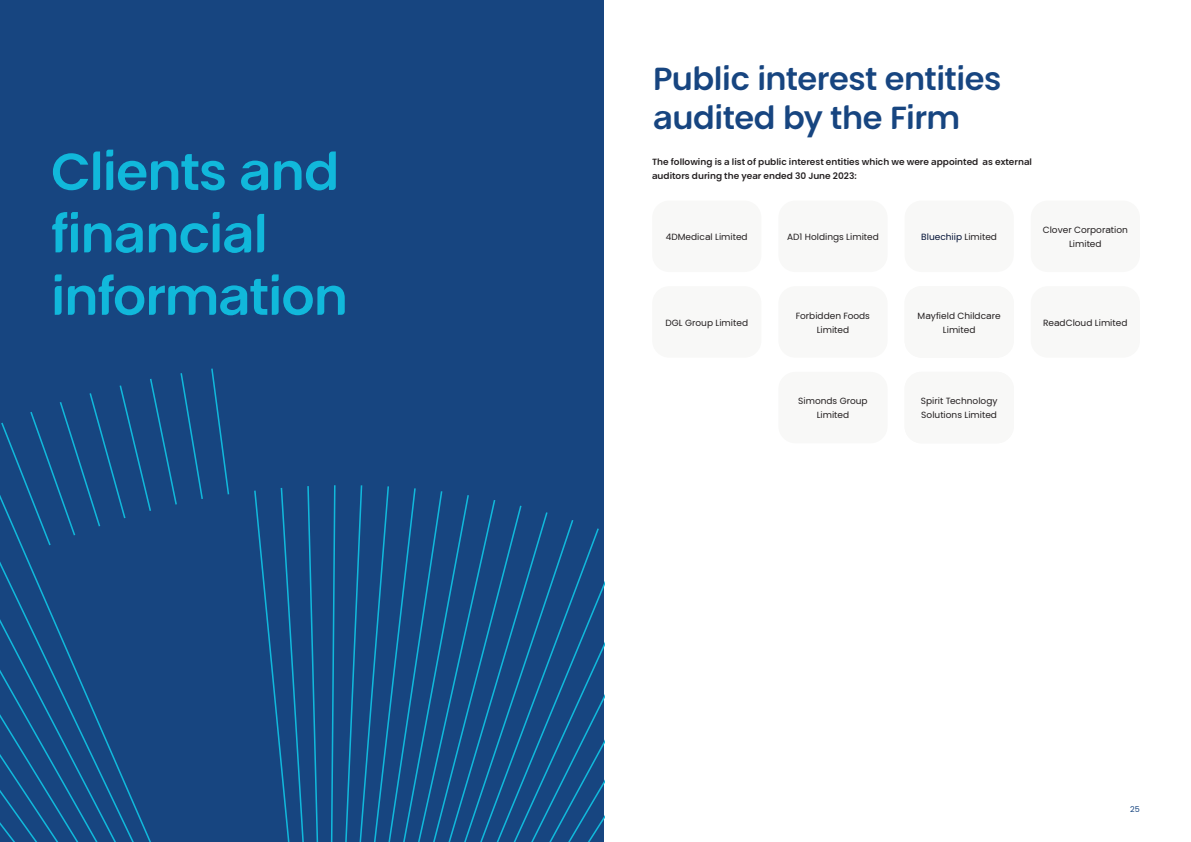
<style>
.page{position:relative;width:1191px;height:842px;background:#fff}
.page>*{position:absolute;margin:0;border:0;box-sizing:border-box;transform-origin:0 0}
.chapter-heading{font:700 52px/62.4px "PKF Global Sans";letter-spacing:-.02em;color:#11b8db}
.chapter-heading-2{font:700 32px/38.4px "PKF Global Sans";letter-spacing:-.015em;color:#174580}
.body{font:9px/14px "PKF Global Sans";color:#231f20;text-align:center}
.body-2{font:700 9px/14px "PKF Global Sans";color:#231f20}
.body-3{font:9px "PKF Global Sans";color:#021135}
.t1{font:8px "PKF Global Sans";color:#174580}
.s1{color:#231f20}
</style>
<div class="page">
<div style="left:0;top:0;width:604px;height:842px;background:#174580"></div>
<svg style="left:0;top:584px;width:151px;height:258px"></svg>
<svg style="left:211px;top:369px;width:18px;height:125px"></svg>
<svg style="left:1px;top:373px;width:202px;height:172px"></svg>
<svg style="left:254px;top:485px;width:350px;height:357px"></svg>
<div style="left:778px;top:201px;width:109px;height:71px;background:#f8f8f7;border-radius:17px"></div>
<div style="left:652px;top:201px;width:109px;height:71px;background:#f8f8f7;border-radius:17px"></div>
<div style="left:1030px;top:201px;width:110px;height:71px;background:#f8f8f7;border-radius:17px"></div>
<div style="left:904px;top:201px;width:109px;height:71px;background:#f8f8f7;border-radius:17px"></div>
<div style="left:778px;top:286px;width:109px;height:72px;background:#f8f8f7;border-radius:17px"></div>
<div style="left:652px;top:286px;width:109px;height:72px;background:#f8f8f7;border-radius:17px"></div>
<div style="left:1030px;top:286px;width:110px;height:72px;background:#f8f8f7;border-radius:17px"></div>
<div style="left:904px;top:286px;width:109px;height:72px;background:#f8f8f7;border-radius:17px"></div>
<div style="left:778px;top:372px;width:109px;height:71px;background:#f8f8f7;border-radius:17px"></div>
<div style="left:904px;top:372px;width:109px;height:71px;background:#f8f8f7;border-radius:17px"></div>
<p class="chapter-heading" style="left:51px;top:141px;width:298px">Clients and financial information</p>
<p class="chapter-heading-2" style="left:653px;top:60px;width:350px">Public interest entities audited by the Firm</p>
<p class="body-2" style="left:652px;top:155px;width:381px">The following is a list of public interest entities which we were appointed as external auditors during the year ended 30 June 2023:</p>
<p class="body" style="left:699px;top:230px;width:17px">ddf</p>
<p class="body" style="left:787px;top:230px;width:93px">AD1 Holdings Limited</p>
<p class="body" style="left:951px;top:230px;width:17px">ddf</p>
<p class="body" style="left:1042px;top:223px;width:87px">Clover Corporation<br>Limited</p>
<p class="body" style="left:666px;top:230px;width:83px">4DMedical Limited</p>
<p class="body-3" style="left:921px;top:231px;width:77px">Bluechiip <span class="s1">Limited</span></p>
<p class="body" style="left:917px;top:309px;width:85px">Mayfield Childcare<br>Limited</p>
<p class="body" style="left:699px;top:316px;width:17px">ddf</p>
<p class="body" style="left:796px;top:309px;width:75px">Forbidden Foods<br>Limited</p>
<p class="body" style="left:665px;top:316px;width:84px">DGL Group Limited</p>
<p class="body" style="left:1043px;top:316px;width:86px">ReadCloud Limited</p>
<p class="body" style="left:798px;top:394px;width:71px">Simonds Group<br>Limited</p>
<p class="body" style="left:921px;top:394px;width:78px;text-align:left">Spirit Technology<br>Solutions Limited</p>
<p class="t1" style="left:1130px;top:804px;width:11px">25</p>
</div>
